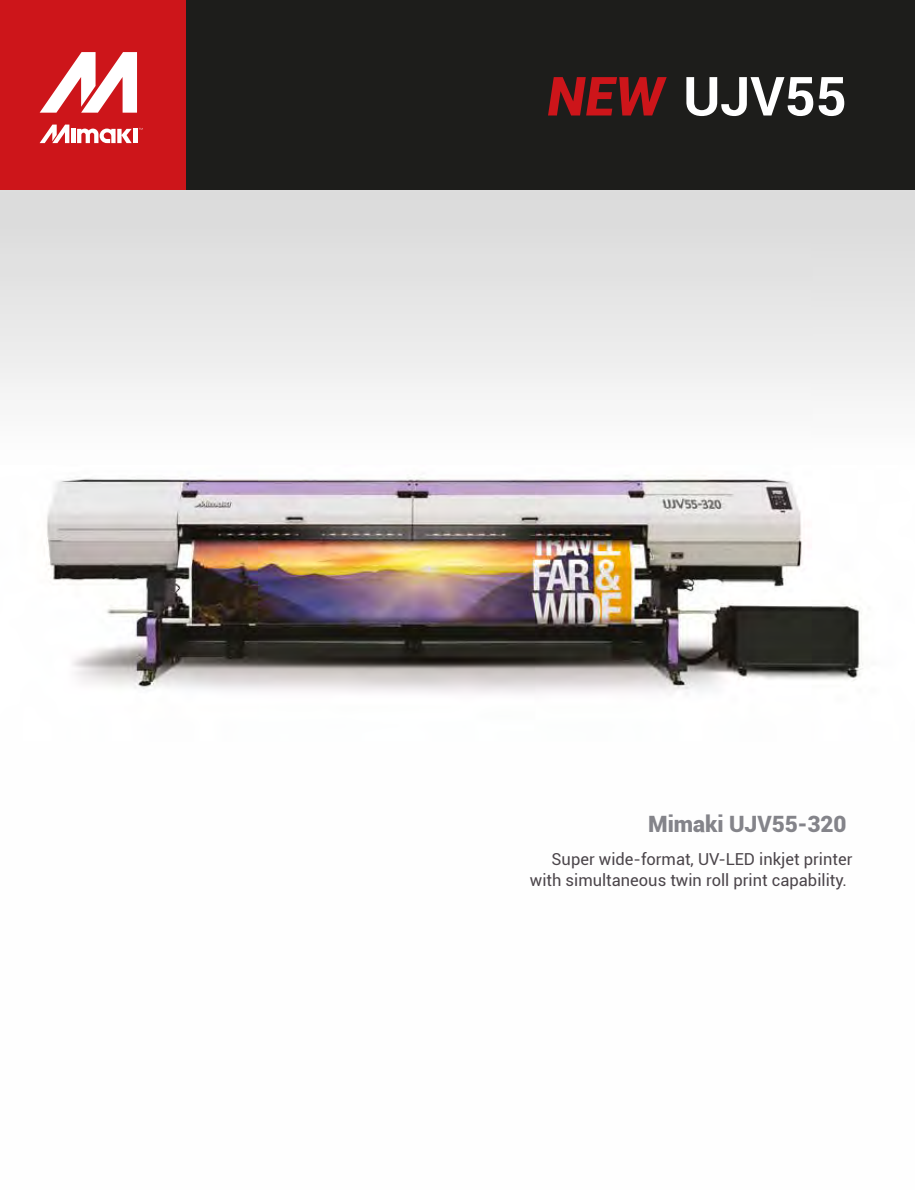
<style>
.page{position:relative;width:915px;height:1191px;background:#fff}
.page>*{position:absolute;margin:0;border:0;box-sizing:border-box;transform-origin:0 0}
.t1{font:700 54px "Roboto";color:#fff}
.t2{font:900 22.5px "Roboto";color:#84848a}
.t3{font:16.5px/21px "Roboto";color:#4b454a}
.s1{font-weight:900;font-style:italic;color:#cd151a}
</style>
<div class="page">
<div style="left:186px;top:0;width:729px;height:190px;background:#1d1d1b"></div>
<div style="left:0;top:0;width:186px;height:190px;background:#cd151a"></div>
<hr style="left:133px;top:129px;width:4px;height:14px;background:#fff">
<hr style="left:71px;top:129px;width:4px;height:14px;background:#fff">
<svg style="left:40px;top:125px;width:29px;height:18px"></svg>
<svg style="left:77px;top:129px;width:55px;height:14px"></svg>
<svg style="left:40px;top:52px;width:97px;height:61px"></svg>
<img style="left:0;top:190px;width:915px;height:504px">
<h1 class="t1" style="left:547px;top:58px;width:301px"><span class="s1">NEW</span> UJV55</h1>
<h2 class="t2" style="left:648px;top:808px;width:200px">Mimaki UJV55-320</h2>
<p class="t3" style="left:530px;top:848px;width:324px;text-indent:22px">Super wide-format, UV-LED inkjet printer with simultaneous twin roll print capability.</p>
</div>
